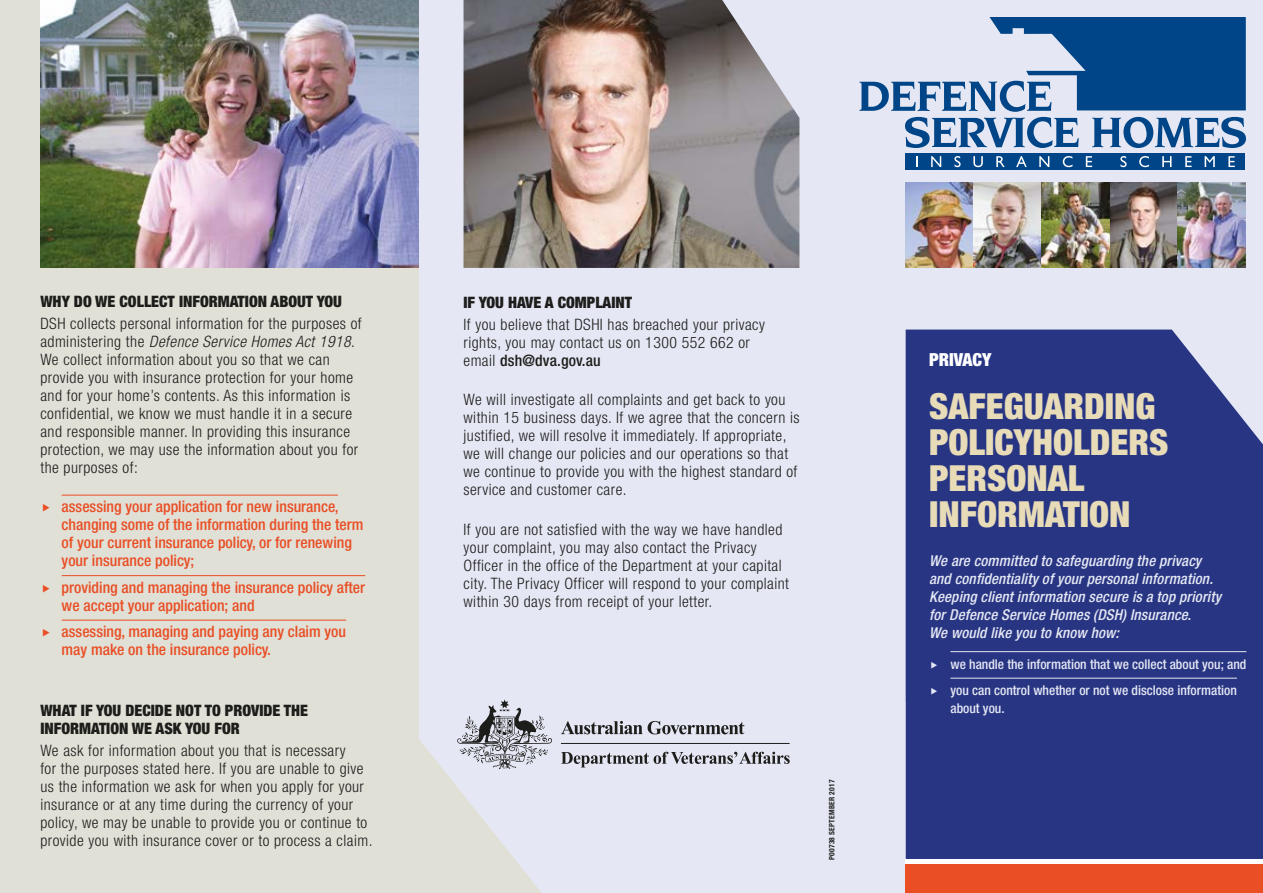
<style>
.page{position:relative;width:1263px;height:893px;background:#fff}
.page>*{position:absolute;margin:0;border:0;box-sizing:border-box;transform-origin:0 0}
.t1{font:900 condensed 36px/36px "Helvetica Neue LT Std";color:#e8dbb7}
.t2{font:900 condensed 18px "Helvetica Neue LT Std";color:#fff}
.t3{font:300 condensed 15.75px/18px "Helvetica Neue LT Std";letter-spacing:.03em;color:#1d1d1b}
.t4{font:500 condensed 15.75px/18px "Helvetica Neue LT Std";color:#e94e24}
.t5{font:900 condensed 15.75px/18px "Helvetica Neue LT Std";color:#1d1d1b}
.t6{font:italic 500 condensed 15px/18px "Helvetica Neue LT Std";letter-spacing:.01em;color:#e5e8f4}
.t7{font:500 condensed 13.5px/26.5px "Helvetica Neue LT Std";color:#e5e8f4}
.t8{font:700 condensed 7.5px "Helvetica Neue LT Std";letter-spacing:.03em;color:#1d1d1b}
.s1{font-style:italic}
.s2{font-weight:500}
</style>
<div class="page">
<div style="left:0;top:0;width:661px;height:893px;background:#e1e0d7"></div>
<div style="left:419px;top:0;width:844px;height:893px;background:#e5e8f4"></div>
<hr style="left:62px;top:495px;width:276px;height:1px;background:#e94e24">
<hr style="left:62px;top:575px;width:303px;height:1px;background:#e94e24">
<hr style="left:62px;top:620px;width:284px;height:1px;background:#e94e24">
<div style="left:906px;top:153px;width:339px;height:17px;background:#004587"></div>
<svg style="left:931px;top:156px;width:10px;height:11px"></svg>
<svg style="left:954px;top:156px;width:6px;height:11px"></svg>
<svg style="left:973px;top:156px;width:10px;height:11px"></svg>
<svg style="left:996px;top:156px;width:9px;height:11px"></svg>
<svg style="left:1016px;top:156px;width:11px;height:11px"></svg>
<svg style="left:1039px;top:156px;width:10px;height:11px"></svg>
<svg style="left:1063px;top:156px;width:9px;height:11px"></svg>
<svg style="left:1086px;top:156px;width:6px;height:11px"></svg>
<svg style="left:1120px;top:156px;width:6px;height:11px"></svg>
<svg style="left:1139px;top:156px;width:10px;height:11px"></svg>
<svg style="left:1162px;top:156px;width:9px;height:11px"></svg>
<svg style="left:1185px;top:156px;width:6px;height:11px"></svg>
<svg style="left:1204px;top:156px;width:11px;height:11px"></svg>
<svg style="left:1228px;top:156px;width:7px;height:11px"></svg>
<svg style="left:859px;top:17px;width:387px;height:131px;background:#7497be"></svg>
<svg style="left:561px;top:721px;width:183px;height:13px;background:#9d9ea5"></svg>
<svg style="left:457px;top:699px;width:95px;height:70px;background:#b6b8c1"></svg>
<hr style="left:561px;top:743px;width:229px;height:1px;background:#1d1d1b">
<svg style="left:561px;top:752px;width:229px;height:15px;background:#acaeb6"></svg>
<img style="left:906px;top:183px;width:340px;height:85px">
<div style="left:906px;top:702px;width:357px;height:167px;background:#fff"></div>
<div style="left:906px;top:330px;width:357px;height:529px;background:#283583"></div>
<hr style="left:950px;top:651px;width:296px;height:1px;background:#e5e8f4">
<hr style="left:950px;top:678px;width:287px;height:1px;background:#e5e8f4">
<div style="left:906px;top:864px;width:357px;height:29px;background:#e94e24"></div>
<img style="left:40px;top:0;width:379px;height:268px">
<img style="left:463px;top:0;width:336px;height:268px">
<svg style="left:931px;top:662px;width:6px;height:6px"></svg>
<svg style="left:931px;top:688px;width:6px;height:7px"></svg>
<h3 class="t5" style="left:40px;top:292px;width:303px">WHY DO WE COLLECT INFORMATION ABOUT YOU</h3>
<p class="t3" style="left:40px;top:314px;width:323px">DSH collects personal information for the purposes of administering the <span class="s1">Defence Service Homes Act 1918</span>.<br>We collect information about you so that we can provide you with insurance protection for your home and for your home’s contents. As this information is confidential, we know we must handle it in a secure and responsible manner. In providing this insurance protection, we may use the information about you for the purposes of:</p>
<p class="t4" style="left:62px;top:497px;width:303px">assessing your application for new insurance, changing some of the information during the term of your current insurance policy, or for renewing your insurance policy;</p>
<p class="t4" style="left:62px;top:578px;width:305px">providing and managing the insurance policy after we accept your application; and</p>
<p class="t4" style="left:62px;top:622px;width:286px">assessing, managing and paying any claim you may make on the insurance policy.</p>
<h3 class="t5" style="left:40px;top:701px;width:269px">WHAT IF YOU DECIDE NOT TO PROVIDE THE<br>INFORMATION WE ASK YOU FOR</h3>
<p class="t3" style="left:40px;top:741px;width:334px">We ask for information about you that is necessary<br>for the purposes stated here. If you are unable to give us the information we ask for when you apply for your insurance or at any time during the currency of your policy, we may be unable to provide you or continue to provide you with insurance cover or to process a claim.</p>
<h3 class="t5" style="left:463px;top:293px;width:170px">IF YOU HAVE A COMPLAINT</h3>
<p class="t3" style="left:463px;top:315px;width:303px">If you believe that DSHI has breached your privacy rights, you may contact us on 1300 552 662 or email <span class="s2">dsh@dva.gov.au</span></p>
<p class="t3" style="left:463px;top:391px;width:337px">We will investigate all complaints and get back to you within 15 business days. If we agree that the concern is justified, we will resolve it immediately. If appropriate, we will change our policies and our operations so that we continue to provide you with the highest standard of service and customer care.</p>
<p class="t3" style="left:463px;top:520px;width:327px">If you are not satisfied with the way we have handled your complaint, you may also contact the Privacy Officer in the office of the Department at your capital city. The Privacy Officer will respond to your complaint within 30 days from receipt of your letter.</p>
<p class="t8" style="left:827px;top:860px;width:82px;rotate:-90deg">P00738 SEPTEMBER 2017</p>
<h2 class="t2" style="left:929px;top:348px;width:64px">PRIVACY</h2>
<h2 class="t1" style="left:929px;top:387px;width:241px">SAFEGUARDING<br>POLICYHOLDERS<br>PERSONAL<br>INFORMATION</h2>
<p class="t6" style="left:929px;top:552px;width:293px">We are committed to safeguarding the privacy and confidentiality of your personal information.<br>Keeping client information secure is a top priority for Defence Service Homes (DSH) Insurance.<br>We would like you to know how:</p>
<p class="t7" style="left:950px;top:651px;width:297px">we handle the information that we collect about you; and you can control whether or not we disclose information</p>
<p class="t7" style="left:950px;top:695px;width:56px">about you.</p>
</div>
